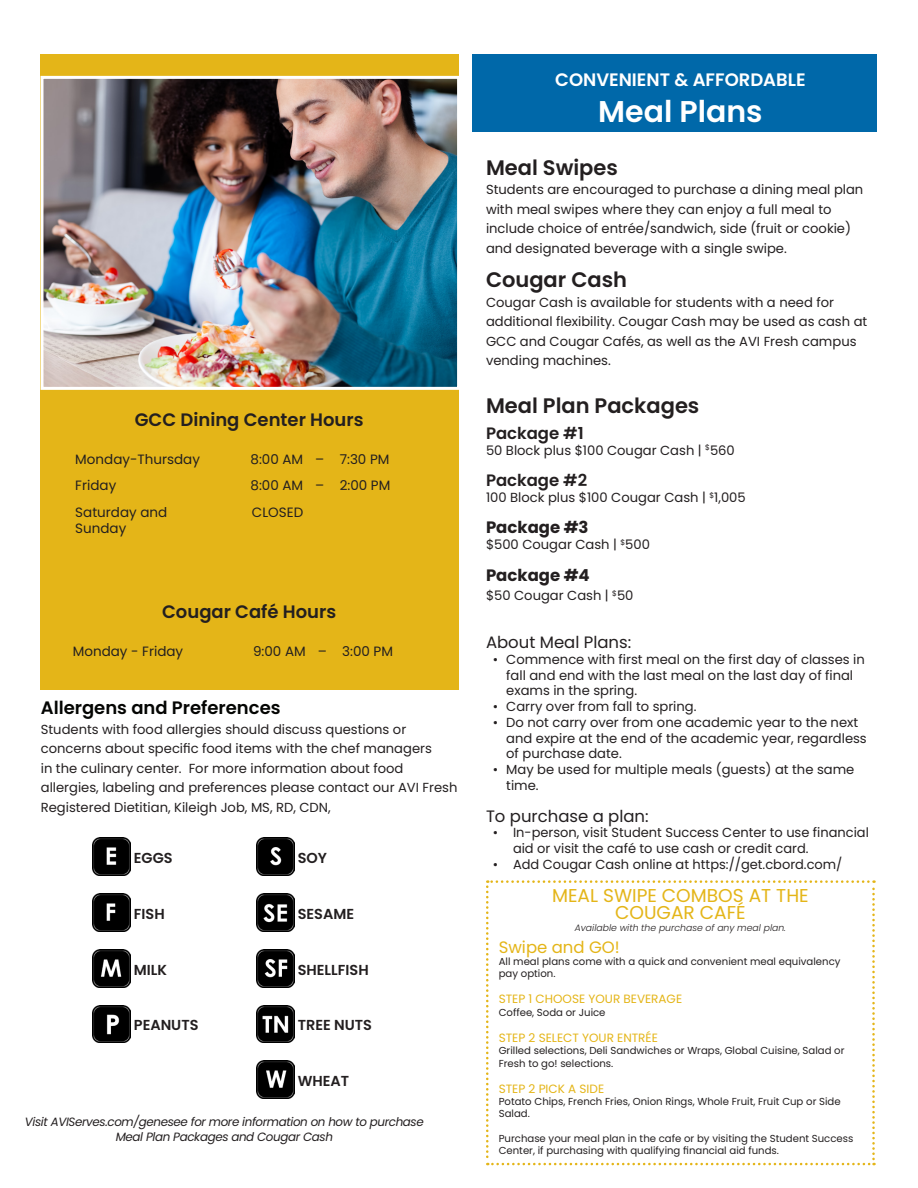
<style>
.page{position:relative;width:918px;height:1188px;background:#fff}
.page>*{position:absolute;margin:0;border:0;box-sizing:border-box;transform-origin:0 0}
.Section_heading{font:600 30px "Poppins";color:#fff}
.SECONDARDY-HEADING{font:600 21px "Poppins";color:#231f20}
.t1{font:18.6px "Poppins";color:#e4b518}
.mini_heading{font:600 18px "Poppins";color:#040503}
.mini_heading-2{font:600 18px "Poppins";color:#fff}
.mini_heading-3{font:600 18px "Poppins";color:#231f20}
.body_font{font:600 18px "Poppins";color:#231f20}
.body_font-2{font:16.5px "Poppins";color:#231f20}
.body_font-3{font:600 16.5px "Poppins";color:#231f20}
.body_font-4{font:700 16.5px "Poppins";color:#231f20}
.t2{font:16.5px "Poppins";color:#e4b518}
.t3{font:600 14.4px "Poppins";color:#231f20}
.body_font-5{font:13.5px/16.2px "Poppins";color:#231f20}
.mini_heading-4{font:13.2px/15.8px "Poppins";color:#231f20}
.body_font-6{font:13.2px/19.6px "Poppins";color:#231f20}
.body_font-7{font:italic 12px/14.4px "Poppins";letter-spacing:-.03em;color:#231f20;text-align:center}
.t4{font:12px "Poppins";color:#e4b518}
.t5{font:10.2px/12.1px "Poppins";color:#231f20}
.t6{font:italic 300 9.3px "Poppins";color:#231f20}
</style>
<div class="page">
<svg style="left:486px;top:880px;width:389px;height:285px"></svg>
<div style="left:472px;top:54px;width:406px;height:77px;background:#0068a9"></div>
<div style="left:40px;top:54px;width:419px;height:636px;background:#e4b518"></div>
<img style="left:44px;top:80px;width:412px;height:306px">
<div style="left:40px;top:76px;width:420px;height:314px;border:3px solid #fff"></div>
<img style="left:93px;top:838px;width:37px;height:38px">
<img style="left:93px;top:894px;width:37px;height:37px">
<img style="left:93px;top:949px;width:37px;height:38px">
<img style="left:93px;top:1005px;width:37px;height:38px">
<img style="left:257px;top:838px;width:37px;height:38px">
<img style="left:257px;top:894px;width:37px;height:37px">
<img style="left:257px;top:949px;width:37px;height:38px">
<img style="left:257px;top:1005px;width:37px;height:38px">
<img style="left:257px;top:1061px;width:37px;height:38px">
<p class="mini_heading-3" style="left:135px;top:409px;width:230px">GCC Dining Center Hours</p>
<p class="body_font-5" style="left:75px;top:451px;width:126px">Monday-Thursday</p>
<p class="body_font-5" style="left:251px;top:451px;width:54px">8:00 AM</p>
<p class="body_font-5" style="left:315px;top:451px;width:11px">–</p>
<p class="body_font-5" style="left:340px;top:451px;width:51px">7:30 PM</p>
<p class="body_font-5" style="left:75px;top:478px;width:43px">Friday</p>
<p class="body_font-5" style="left:251px;top:478px;width:54px">8:00 AM</p>
<p class="body_font-5" style="left:315px;top:478px;width:11px">–</p>
<p class="body_font-5" style="left:340px;top:478px;width:52px">2:00 PM</p>
<p class="body_font-5" style="left:75px;top:504px;width:93px">Saturday and<br>Sunday</p>
<p class="body_font-5" style="left:252px;top:504px;width:53px">CLOSED</p>
<p class="body_font" style="left:162px;top:601px;width:176px">Cougar Café Hours</p>
<p class="body_font-5" style="left:73px;top:643px;width:112px">Monday - Friday</p>
<p class="body_font-5" style="left:253px;top:643px;width:54px">9:00 AM</p>
<p class="body_font-5" style="left:318px;top:643px;width:11px">–</p>
<p class="body_font-5" style="left:342px;top:643px;width:52px">3:00 PM</p>
<p class="mini_heading" style="left:41px;top:698px;width:241px">Allergens and Preferences</p>
<p class="mini_heading-4" style="left:41px;top:720px;width:418px;line-height:19.5px">Students with food allergies should discuss questions or concerns about specific food items with the chef managers<br>in the culinary center. For more information about food allergies, labeling and preferences please contact our AVI Fresh Registered Dietitian, Kileigh Job, MS, RD, CDN,</p>
<p class="t3" style="left:134px;top:850px;width:40px">EGGS</p>
<p class="t3" style="left:298px;top:850px;width:31px">SOY</p>
<p class="t3" style="left:134px;top:906px;width:32px">FISH</p>
<p class="t3" style="left:298px;top:906px;width:58px">SESAME</p>
<p class="t3" style="left:134px;top:961px;width:35px">MILK</p>
<p class="t3" style="left:298px;top:961px;width:72px">SHELLFISH</p>
<p class="t3" style="left:134px;top:1017px;width:66px">PEANUTS</p>
<p class="t3" style="left:298px;top:1017px;width:76px">TREE NUTS</p>
<p class="t3" style="left:298px;top:1073px;width:53px">WHEAT</p>
<p class="body_font-7" style="left:25px;top:1115px;width:400px">Visit AVIServes.com/genesee for more information on how to purchase<br>Meal Plan Packages and Cougar Cash</p>
<p class="mini_heading-2" style="left:555px;top:70px;width:252px">CONVENIENT &amp; AFFORDABLE</p>
<p class="Section_heading" style="left:598px;top:94px;width:166px">Meal Plans</p>
<p class="SECONDARDY-HEADING" style="left:486px;top:155px;width:133px">Meal Swipes</p>
<p class="body_font-6" style="left:486px;top:180px;width:379px">Students are encouraged to purchase a dining meal plan with meal swipes where they can enjoy a full meal to include choice of entrée/sandwich, side (fruit or cookie) and designated beverage with a single swipe.</p>
<p class="SECONDARDY-HEADING" style="left:486px;top:268px;width:143px">Cougar Cash</p>
<p class="body_font-6" style="left:486px;top:292px;width:383px">Cougar Cash is available for students with a need for additional flexibility. Cougar Cash may be used as cash at GCC and Cougar Cafés, as well as the AVI Fresh campus vending machines.</p>
<p class="SECONDARDY-HEADING" style="left:486px;top:394px;width:215px">Meal Plan Packages</p>
<p class="body_font-3" style="left:486px;top:424px;width:99px">Package #1</p>
<p class="body_font-6" style="left:486px;top:440px;width:250px">50 Block plus $100 Cougar Cash | <sup>$</sup>560</p>
<p class="body_font-3" style="left:486px;top:471px;width:103px">Package #2</p>
<p class="body_font-6" style="left:486px;top:488px;width:261px">100 Block plus $100 Cougar Cash | <sup>$</sup>1,005</p>
<p class="body_font-4" style="left:486px;top:518px;width:104px">Package #3</p>
<p class="body_font-6" style="left:486px;top:535px;width:166px">$500 Cougar Cash | <sup>$</sup>500</p>
<p class="body_font-4" style="left:486px;top:565px;width:105px">Package #4</p>
<p class="body_font-6" style="left:486px;top:586px;width:149px">$50 Cougar Cash | <sup>$</sup>50</p>
<p class="body_font-2" style="left:486px;top:633px;width:147px">About Meal Plans:</p>
<p class="mini_heading-4" style="left:506px;top:651px;width:360px;text-indent:-14px">• Commence with first meal on the first day of classes in fall and end with the last meal on the last day of final exams in the spring.</p>
<p class="mini_heading-4" style="left:493px;top:699px;width:205px">• Carry over from fall to spring.</p>
<p class="mini_heading-4" style="left:506px;top:714px;width:362px;text-indent:-14px">• Do not carry over from one academic year to the next and expire at the end of the academic year, regardless of purchase date.</p>
<p class="mini_heading-4" style="left:506px;top:762px;width:350px;text-indent:-14px">• May be used for multiple meals (guests) at the same time.</p>
<p class="body_font-2" style="left:486px;top:806px;width:164px">To purchase a plan:</p>
<p class="mini_heading-4" style="left:513px;top:825px;width:357px;text-indent:-20px">• In-person, visit Student Success Center to use financial aid or visit the café to use cash or credit card.</p>
<p class="mini_heading-4" style="left:493px;top:857px;width:351px">• Add Cougar Cash online at https://get.cbord.com/</p>
<p class="t1" style="left:552px;top:884px;width:258px">MEAL SWIPE COMBOS AT THE</p>
<p class="t1" style="left:615px;top:902px;width:132px">COUGAR CAFÉ</p>
<p class="t6" style="left:575px;top:922px;width:213px">Available with the purchase of any meal plan.</p>
<p class="t2" style="left:499px;top:937px;width:123px">Swipe and GO!</p>
<p class="t5" style="left:499px;top:955px;width:343px">All meal plans come with a quick and convenient meal equivalency pay option.</p>
<p class="t4" style="left:499px;top:992px;width:185px">STEP 1 CHOOSE YOUR BEVERAGE</p>
<p class="t5" style="left:499px;top:1006px;width:108px">Coffee, Soda or Juice</p>
<p class="t4" style="left:499px;top:1031px;width:161px">STEP 2 SELECT YOUR ENTRÉE</p>
<p class="t5" style="left:499px;top:1045px;width:347px">Grilled selections, Deli Sandwiches or Wraps, Global Cuisine, Salad or<br>Fresh to go! selections.</p>
<p class="t4" style="left:499px;top:1082px;width:107px">STEP 2 PICK A SIDE</p>
<p class="t5" style="left:499px;top:1096px;width:344px">Potato Chips, French Fries, Onion Rings, Whole Fruit, Fruit Cup or Side<br>Salad.</p>
<p class="t5" style="left:499px;top:1132px;width:356px">Purchase your meal plan in the cafe or by visiting the Student Success<br>Center, if purchasing with qualifying financial aid funds.</p>
</div>
